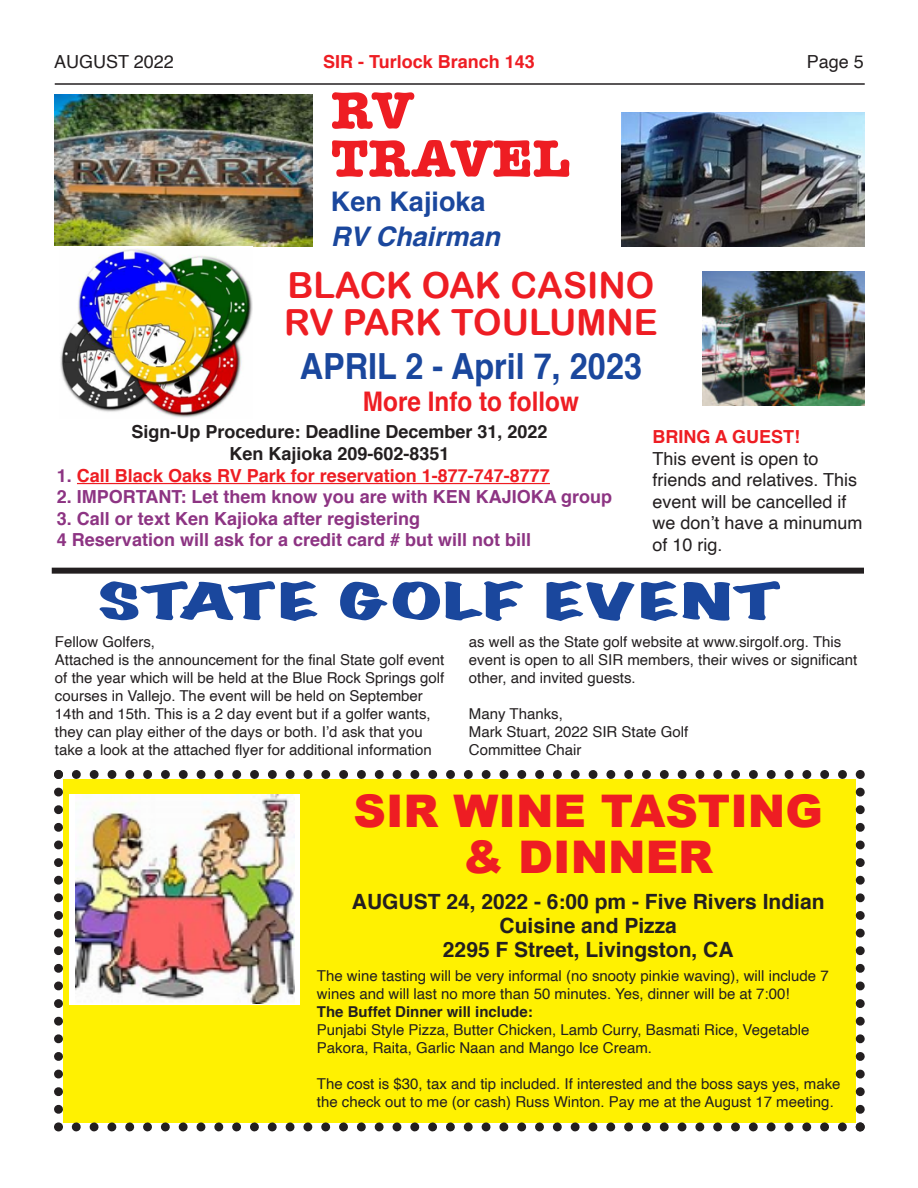
<style>
.page{position:relative;width:918px;height:1188px;background:#fff}
.page>*{position:absolute;margin:0;border:0;box-sizing:border-box;transform-origin:0 0}
.t1{font:700 54px/48px "American Typewriter";color:#ee1d23}
.t2{font:900 45px/46.5px "Arial";color:#ee1d23;text-align:center}
.t3{font:expanded 45px "Marker Felt";color:#1a479d;scale:1.85 1}
.t4{font:36px/37.2px "Arial Rounded MT Bold";color:#ee1d23}
.t5{font:700 36px "Helvetica";color:#1a479d;scale:.9 1}
.t6{font:700 27px "Helvetica";color:#ee1d23;scale:.9 1}
.t7{font:700 27px "Helvetica";color:#1a479d}
.t8{font:italic 700 27px "Helvetica";color:#1a479d}
.t9{font:700 21px/24px "Helvetica";color:#231f20;text-align:center}
.t10{font:700 18px/21.6px "Helvetica";color:#8d3483}
.t11{font:18px/21.6px "Helvetica";color:#231f20}
.t12{font:700 18px "Helvetica";color:#ee1d23}
.t13{font:700 18px/21.6px "Helvetica";color:#231f20;text-align:center}
.t14{font:15px/18px "Helvetica";color:#231f20}
.t15{font:700 15px "Helvetica";color:#231f20}
.s1{color:#8d3483}
</style>
<div class="page">
<hr style="left:55px;top:83px;width:810px;height:2px;background:#231f20">
<svg style="left:54px;top:770px;width:811px;height:361px;background:#f7eb0f"></svg>
<div style="left:52px;top:568px;width:812px;height:6px;background:#231f20"></div>
<img style="left:55px;top:95px;width:258px;height:151px">
<img style="left:622px;top:113px;width:243px;height:133px">
<img style="left:703px;top:272px;width:162px;height:133px">
<hr style="left:77px;top:483px;width:473px;height:1px;background:#ee1d23">
<img style="left:60px;top:249px;width:193px;height:169px">
<div style="left:69px;top:795px;width:230px;height:210px;background:#fff"></div>
<img style="left:75px;top:795px;width:219px;height:208px">
<p class="t11" style="left:54px;top:52px;width:121px">AUGUST 2022</p>
<p class="t12" style="left:323px;top:54px;width:213px">SIR - Turlock Branch 143</p>
<p class="t11" style="left:807px;top:52px;width:59px">Page 5</p>
<h1 class="t1" style="left:331px;top:86px;width:241px">RV<br>TRAVEL</h1>
<h3 class="t7" style="left:331px;top:190px;width:156px">Ken Kajioka</h3>
<h3 class="t8" style="left:331px;top:225px;width:171px">RV Chairman</h3>
<h3 class="t4" style="left:284px;top:266px;width:375px">BLACK OAK CASINO<br>RV PARK TOULUMNE</h3>
<h3 class="t5" style="left:300px;top:351px;width:382px">APRIL 2 - April 7, 2023</h3>
<h3 class="t6" style="left:363px;top:390px;width:242px">More Info to follow</h3>
<p class="t13" style="left:131px;top:423px;width:418px">Sign-Up Procedure: Deadline December 31, 2022<br>Ken Kajioka 209-602-8351</p>
<p class="t12" style="left:57px;top:468px;width:494px"><span class="s1">1.</span> Call Black Oaks RV Park for reservation 1-877-747-8777</p>
<p class="t10" style="left:57px;top:488px;width:557px">2. IMPORTANT: Let them know you are with KEN KAJIOKA group</p>
<p class="t10" style="left:57px;top:509px;width:476px">3. Call or text Ken Kajioka after registering<br>4 Reservation will ask for a credit card # but will not bill</p>
<p class="t12" style="left:652px;top:429px;width:149px">BRING A GUEST!</p>
<p class="t11" style="left:652px;top:449px;width:212px">This event is open to friends and relatives. This event will be cancelled if we don’t have a minumum of 10 rig.</p>
<h2 class="t3" style="left:98px;top:578px;width:370px">STATE GOLF EVENT</h2>
<p class="t14" style="left:55px;top:634px;width:391px">Fellow Golfers,<br>Attached is the announcement for the final State golf event of the year which will be held at the Blue Rock Springs golf courses in Vallejo. The event will be held on September 14th and 15th. This is a 2 day event but if a golfer wants, they can play either of the days or both. I’d ask that you take a look at the attached flyer for additional information</p>
<p class="t14" style="left:469px;top:634px;width:390px">as well as the State golf website at www.sirgolf.org. This event is open to all SIR members, their wives or significant other, and invited guests.</p>
<p class="t14" style="left:469px;top:706px;width:221px">Many Thanks,<br>Mark Stuart, 2022 SIR State Golf<br>Committee Chair</p>
<h2 class="t2" style="left:354px;top:786px;width:471px">SIR WINE TASTING &amp; DINNER</h2>
<h3 class="t9" style="left:352px;top:892px;width:474px">AUGUST 24, 2022 - 6:00 pm - Five Rivers Indian<br>Cuisine and Pizza<br>2295 F Street, Livingston, CA</h3>
<p class="t14" style="left:317px;top:967px;width:513px">The wine tasting will be very informal (no snooty pinkie waving), will include 7 wines and will last no more than 50 minutes. Yes, dinner will be at 7:00!</p>
<p class="t15" style="left:317px;top:1005px;width:217px">The Buffet Dinner will include:</p>
<p class="t14" style="left:317px;top:1021px;width:494px">Punjabi Style Pizza, Butter Chicken, Lamb Curry, Basmati Rice, Vegetable<br>Pakora, Raita, Garlic Naan and Mango Ice Cream.</p>
<p class="t14" style="left:317px;top:1075px;width:525px">The cost is $30, tax and tip included. If interested and the boss says yes, make the check out to me (or cash) Russ Winton. Pay me at the August 17 meeting.</p>
</div>
